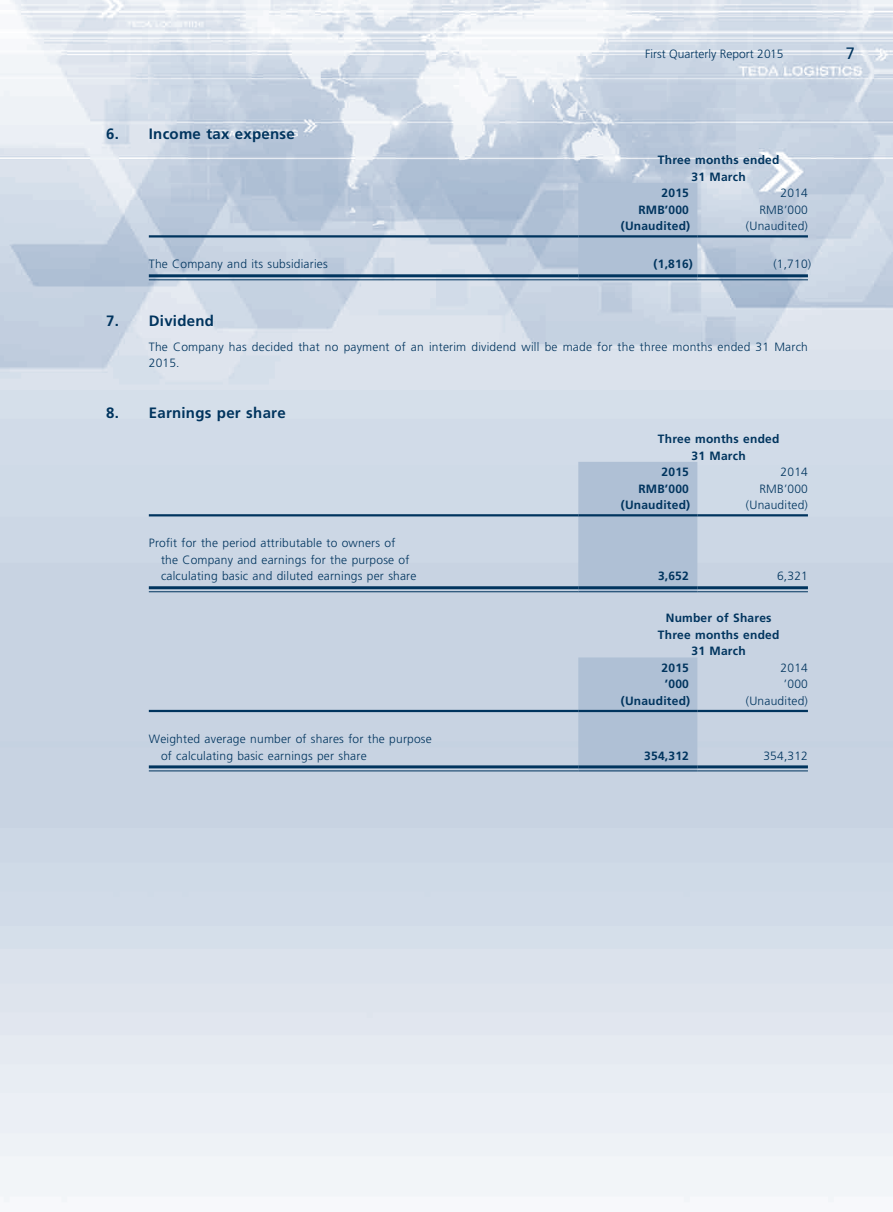
<style>
.page{position:relative;width:893px;height:1212px;background:#fff}
.page>*{position:absolute;margin:0;border:0;box-sizing:border-box;transform-origin:0 0}
.t1{font:16.5px "Frutiger LT Std";color:#00345e}
.t2{font:700 15px "Frutiger LT Std";letter-spacing:.015em;color:#00345e}
.t3{font:300 12px/16.5px "Frutiger LT Std";letter-spacing:.015em;color:#00345e}
.t4{font:700 12px "Frutiger LT Std";letter-spacing:.015em;color:#00345e}
</style>
<div class="page">
<img style="left:0;top:0;width:893px;height:1202px">
<div style="left:578px;top:183px;width:119px;height:96px;background:#afc0d5"></div>
<hr style="left:149px;top:235px;width:429px;height:2px;background:#00345e">
<hr style="left:578px;top:235px;width:119px;height:2px;background:#00345e">
<hr style="left:697px;top:235px;width:111px;height:2px;background:#00345e">
<hr style="left:149px;top:274px;width:429px;height:3px;background:#00345e">
<hr style="left:149px;top:279px;width:429px;height:1px;background:#00345e">
<hr style="left:578px;top:274px;width:119px;height:3px;background:#00345e">
<hr style="left:578px;top:279px;width:119px;height:1px;background:#00345e">
<hr style="left:697px;top:274px;width:111px;height:3px;background:#00345e">
<hr style="left:697px;top:279px;width:111px;height:1px;background:#00345e">
<div style="left:578px;top:462px;width:119px;height:129px;background:#afc0d5"></div>
<hr style="left:149px;top:514px;width:429px;height:2px;background:#00345e">
<hr style="left:578px;top:514px;width:119px;height:2px;background:#00345e">
<hr style="left:697px;top:514px;width:111px;height:2px;background:#00345e">
<hr style="left:149px;top:586px;width:429px;height:3px;background:#00345e">
<hr style="left:149px;top:591px;width:429px;height:1px;background:#00345e">
<hr style="left:578px;top:586px;width:119px;height:3px;background:#00345e">
<hr style="left:578px;top:591px;width:119px;height:1px;background:#00345e">
<hr style="left:697px;top:586px;width:111px;height:3px;background:#00345e">
<hr style="left:697px;top:591px;width:111px;height:1px;background:#00345e">
<div style="left:578px;top:657px;width:119px;height:113px;background:#afc0d5"></div>
<hr style="left:149px;top:710px;width:429px;height:2px;background:#00345e">
<hr style="left:578px;top:710px;width:119px;height:2px;background:#00345e">
<hr style="left:697px;top:710px;width:111px;height:2px;background:#00345e">
<hr style="left:149px;top:765px;width:429px;height:3px;background:#00345e">
<hr style="left:149px;top:770px;width:429px;height:1px;background:#00345e">
<hr style="left:578px;top:765px;width:119px;height:3px;background:#00345e">
<hr style="left:578px;top:770px;width:119px;height:1px;background:#00345e">
<hr style="left:697px;top:765px;width:111px;height:3px;background:#00345e">
<hr style="left:697px;top:770px;width:111px;height:1px;background:#00345e">
<p class="t2" style="left:106px;top:125px;width:190px">6. Income tax expense</p>
<p class="t3" style="left:645px;top:46px;width:140px">First Quarterly Report 2015</p>
<h1 class="t1" style="left:846px;top:43px;width:11px">7</h1>
<p class="t4" style="left:658px;top:153px;width:123px">Three months ended</p>
<p class="t4" style="left:692px;top:170px;width:56px">31 March</p>
<p class="t4" style="left:662px;top:186px;width:29px">2015</p>
<p class="t3" style="left:781px;top:185px;width:29px">2014</p>
<p class="t4" style="left:638px;top:203px;width:52px">RMB’000</p>
<p class="t3" style="left:759px;top:202px;width:50px">RMB’000</p>
<p class="t4" style="left:621px;top:219px;width:71px">(Unaudited)</p>
<p class="t3" style="left:746px;top:218px;width:64px">(Unaudited)</p>
<p class="t3" style="left:149px;top:256px;width:180px">The Company and its subsidiaries</p>
<p class="t4" style="left:654px;top:257px;width:41px">(1,816)</p>
<p class="t3" style="left:773px;top:256px;width:39px">(1,710)</p>
<p class="t2" style="left:106px;top:312px;width:109px">7. Dividend</p>
<p class="t3" style="left:149px;top:338px;width:661px">The Company has decided that no payment of an interim dividend will be made for the three months ended 31 March<br>2015.</p>
<p class="t2" style="left:106px;top:404px;width:181px">8. Earnings per share</p>
<p class="t4" style="left:658px;top:432px;width:123px">Three months ended</p>
<p class="t4" style="left:692px;top:449px;width:56px">31 March</p>
<p class="t4" style="left:662px;top:465px;width:29px">2015</p>
<p class="t3" style="left:781px;top:464px;width:29px">2014</p>
<p class="t4" style="left:638px;top:482px;width:52px">RMB’000</p>
<p class="t3" style="left:759px;top:481px;width:50px">RMB’000</p>
<p class="t4" style="left:621px;top:498px;width:71px">(Unaudited)</p>
<p class="t3" style="left:746px;top:497px;width:64px">(Unaudited)</p>
<p class="t3" style="left:161px;top:535px;width:257px;text-indent:-12px">Profit for the period attributable to owners of<br>the Company and earnings for the purpose of calculating basic and diluted earnings per share</p>
<p class="t4" style="left:658px;top:569px;width:32px">3,652</p>
<p class="t3" style="left:777px;top:568px;width:32px">6,321</p>
<p class="t4" style="left:666px;top:611px;width:107px">Number of Shares</p>
<p class="t4" style="left:658px;top:628px;width:123px">Three months ended</p>
<p class="t4" style="left:692px;top:644px;width:56px">31 March</p>
<p class="t4" style="left:662px;top:661px;width:29px">2015</p>
<p class="t3" style="left:781px;top:660px;width:29px">2014</p>
<p class="t4" style="left:665px;top:677px;width:25px">’000</p>
<p class="t3" style="left:784px;top:676px;width:25px">’000</p>
<p class="t4" style="left:621px;top:694px;width:71px">(Unaudited)</p>
<p class="t3" style="left:746px;top:693px;width:64px">(Unaudited)</p>
<p class="t3" style="left:161px;top:731px;width:272px;text-indent:-12px">Weighted average number of shares for the purpose of calculating basic earnings per share</p>
<p class="t4" style="left:644px;top:748px;width:46px">354,312</p>
<p class="t3" style="left:763px;top:747px;width:46px">354,312</p>
</div>
